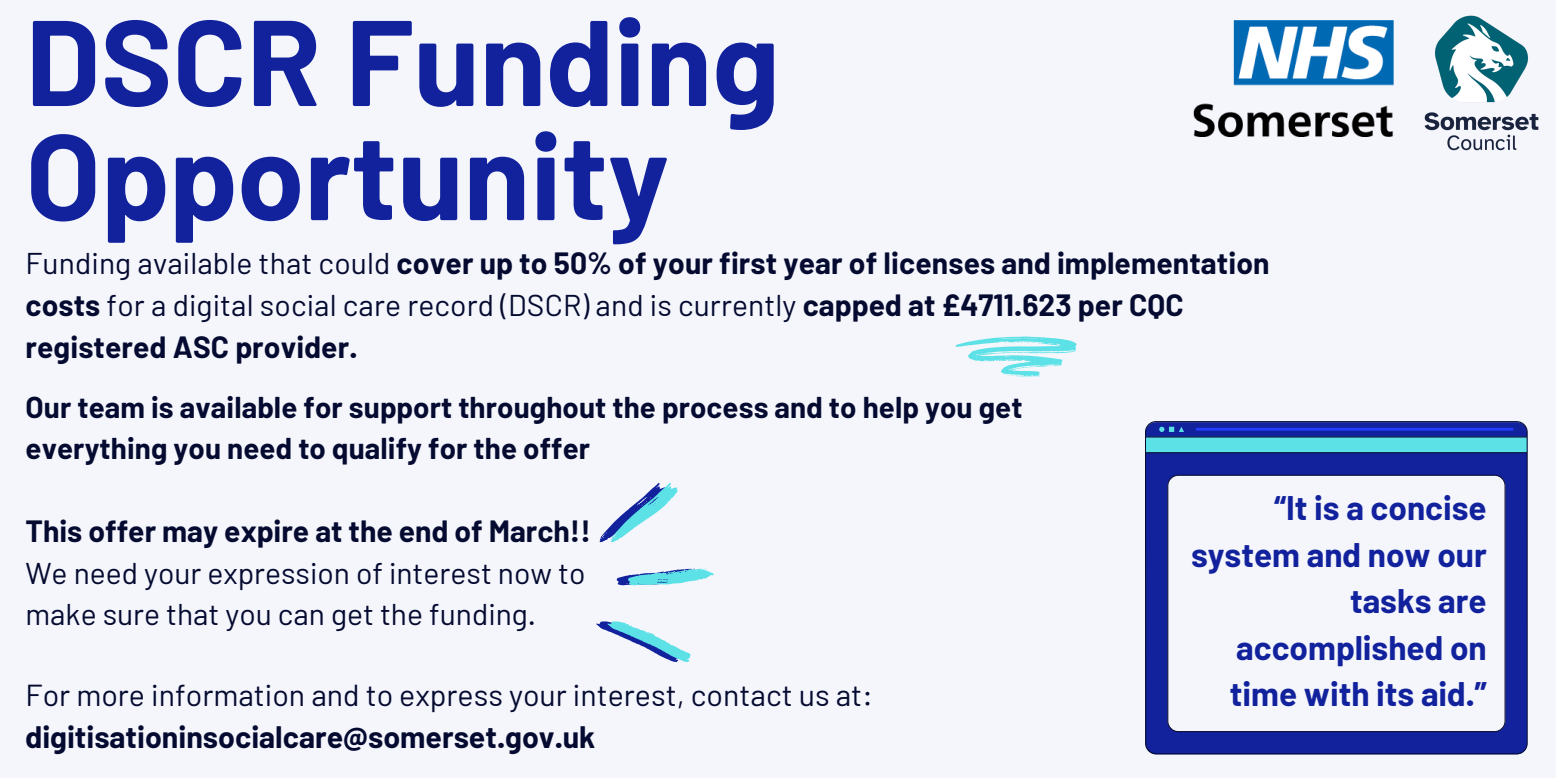
<style>
.page{position:relative;width:1556px;height:778px;background:#fff}
.page>*{position:absolute;margin:0;border:0;box-sizing:border-box;transform-origin:0 0}
.t1{font:700 121.5px/114.1px "Barlow";color:#12229d}
.t2{font:700 33.3px/46.5px "Barlow";color:#12229d;text-align:right}
.t3{font:30.3px/42.3px "Barlow";color:#050a30}
.t4{font:700 30px/41.9px "Barlow";letter-spacing:.005em;color:#050a30}
.t5{font:30px/41.9px "Barlow";color:#050a30}
.t6{font:700 29.4px/40.9px "Barlow";letter-spacing:.005em;color:#050a30}
.s1{font-weight:400}
.s2{font-weight:700}
</style>
<div class="page">
<div style="left:0;top:0;width:1555px;height:778px;background:#f4f6fc"></div>
<img style="left:1193px;top:21px;width:200px;height:116px">
<img style="left:1424px;top:15px;width:115px;height:136px">
<svg style="left:1145px;top:421px;width:382px;height:333px"></svg>
<hr style="left:1195px;top:428px;width:318px;height:2px;background:#233dff">
<svg style="left:955px;top:336px;width:121px;height:40px"></svg>
<svg style="left:596px;top:483px;width:118px;height:180px"></svg>
<h2 class="t1" style="left:25px;top:0;width:755px">DSCR Funding<br>Opportunity</h2>
<h3 class="t4" style="left:25px;top:241px;width:1245px"><span class="s1">Funding available that could</span> cover up to 50% of your first year of licenses and implementation costs <span class="s1">for a digital social care record (DSCR) and is currently</span> capped at £4711.623 per CQC registered ASC provider.</h3>
<p class="t6" style="left:25px;top:386px;width:998px">Our team is available for support throughout the process and to help you get everything you need to qualify for the offer</p>
<p class="t5" style="left:25px;top:509px;width:566px"><span class="s2">This offer may expire at the end of March!!<br></span>We need your expression of interest now to make sure that you can get the funding.</p>
<p class="t3" style="left:25px;top:672px;width:848px">For more information and to express your interest, contact us at: <span class="s2">digitisationinsocialcare@somerset.gov.uk</span></p>
<p class="t2" style="left:1190px;top:484px;width:297px">“It is a concise system and now our tasks are accomplished on time with its aid.”</p>
</div>
